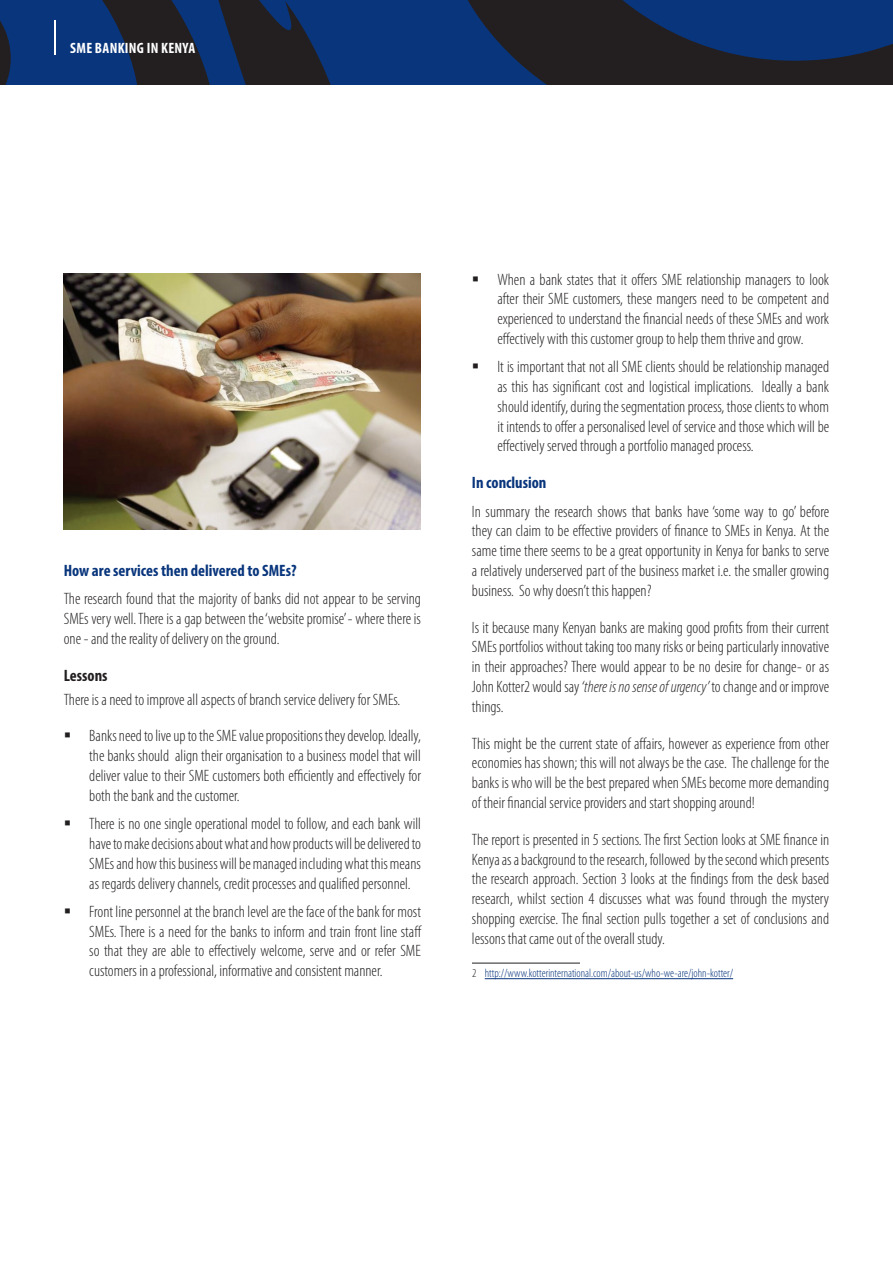
<style>
.page{position:relative;width:893px;height:1263px;background:#fff}
.page>*{position:absolute;margin:0;border:0;box-sizing:border-box;transform-origin:0 0}
.t1{font:300 condensed 16.5px/19.8px "Myriad Pro";color:#231f20;text-align:justify}
.t2{font:700 condensed 16.5px "Myriad Pro";color:#08357c}
.t3{font:700 condensed 16.5px "Myriad Pro";color:#231f20}
.t4{font:700 condensed 15px "Myriad Pro";letter-spacing:.02em;color:#fff}
.t5{font:300 condensed 12px "Myriad Pro";color:#08357c}
.s1{font-style:italic}
.s2{color:#231f20}
</style>
<div class="page">
<div style="left:0;top:0;width:893px;height:85px;background:#08357c"></div>
<svg style="left:0;top:0;width:331px;height:85px"></svg>
<svg style="left:468px;top:0;width:424px;height:85px"></svg>
<hr style="left:892px;top:0;width:1px;height:85px;background:#2c3862">
<hr style="left:54px;top:20px;width:2px;height:34px;background:#fff">
<hr style="left:472px;top:963px;width:108px;height:1px;background:#231f20">
<hr style="left:485px;top:978px;width:248px;height:1px;background:#08357c">
<img style="left:64px;top:273px;width:357px;height:256px">
<p class="t4" style="left:70px;top:39px;width:127px">SME BANKING IN KENYA</p>
<p class="t2" style="left:64px;top:560px;width:234px">How are services then delivered to SMEs?</p>
<p class="t1" style="left:64px;top:589px;width:359px">The research found that the majority of banks did not appear to be serving SMEs very well. There is a gap between the ‘website promise’ - where there is one - and the reality of delivery on the ground.</p>
<p class="t3" style="left:64px;top:665px;width:45px">Lessons</p>
<p class="t1" style="left:64px;top:690px;width:338px">There is a need to improve all aspects of branch service delivery for SMEs.</p>
<p class="t1" style="left:89px;top:726px;width:333px">Banks need to live up to the SME value propositions they develop. Ideally, the banks should align their organisation to a business model that will deliver value to their SME customers both efficiently and effectively for both the bank and the customer.</p>
<p class="t1" style="left:89px;top:814px;width:333px">There is no one single operational model to follow, and each bank will have to make decisions about what and how products will be delivered to SMEs and how this business will be managed including what this means as regards delivery channels, credit processes and qualified personnel.</p>
<p class="t1" style="left:89px;top:902px;width:334px">Front line personnel at the branch level are the face of the bank for most SMEs. There is a need for the banks to inform and train front line staff so that they are able to effectively welcome, serve and or refer SME customers in a professional, informative and consistent manner.</p>
<p class="t1" style="left:497px;top:270px;width:333px">When a bank states that it offers SME relationship managers to look after their SME customers, these mangers need to be competent and experienced to understand the financial needs of these SMEs and work effectively with this customer group to help them thrive and grow.</p>
<p class="t1" style="left:497px;top:357px;width:333px">It is important that not all SME clients should be relationship managed as this has significant cost and logistical implications. Ideally a bank should identify, during the segmentation process, those clients to whom it intends to offer a personalised level of service and those which will be effectively served through a portfolio managed process.</p>
<p class="t2" style="left:472px;top:472px;width:76px">In conclusion</p>
<p class="t1" style="left:472px;top:502px;width:359px">In summary the research shows that banks have ‘some way to go’ before they can claim to be effective providers of finance to SMEs in Kenya. At the same time there seems to be a great opportunity in Kenya for banks to serve a relatively underserved part of the business market i.e. the smaller growing business. So why doesn’t this happen?</p>
<p class="t1" style="left:472px;top:618px;width:359px">Is it because many Kenyan banks are making good profits from their current SMEs portfolios without taking too many risks or being particularly innovative in their approaches? There would appear to be no desire for change- or as John Kotter2 would say <span class="s1">‘there is no sense of urgency’</span> to change and or improve things.</p>
<p class="t1" style="left:472px;top:734px;width:359px">This might be the current state of affairs, however as experience from other economies has shown; this will not always be the case. The challenge for the banks is who will be the best prepared when SMEs become more demanding of their financial service providers and start shopping around!</p>
<p class="t1" style="left:472px;top:830px;width:359px">The report is presented in 5 sections. The first Section looks at SME finance in Kenya as a background to the research, followed by the second which presents the research approach. Section 3 looks at the findings from the desk based research, whilst section 4 discusses what was found through the mystery shopping exercise. The final section pulls together a set of conclusions and lessons that came out of the overall study.</p>
<p class="t5" style="left:472px;top:967px;width:263px"><span class="s2">2</span> http://www.kotterinternational.com/about-us/who-we-are/john-kotter/</p>
</div>
